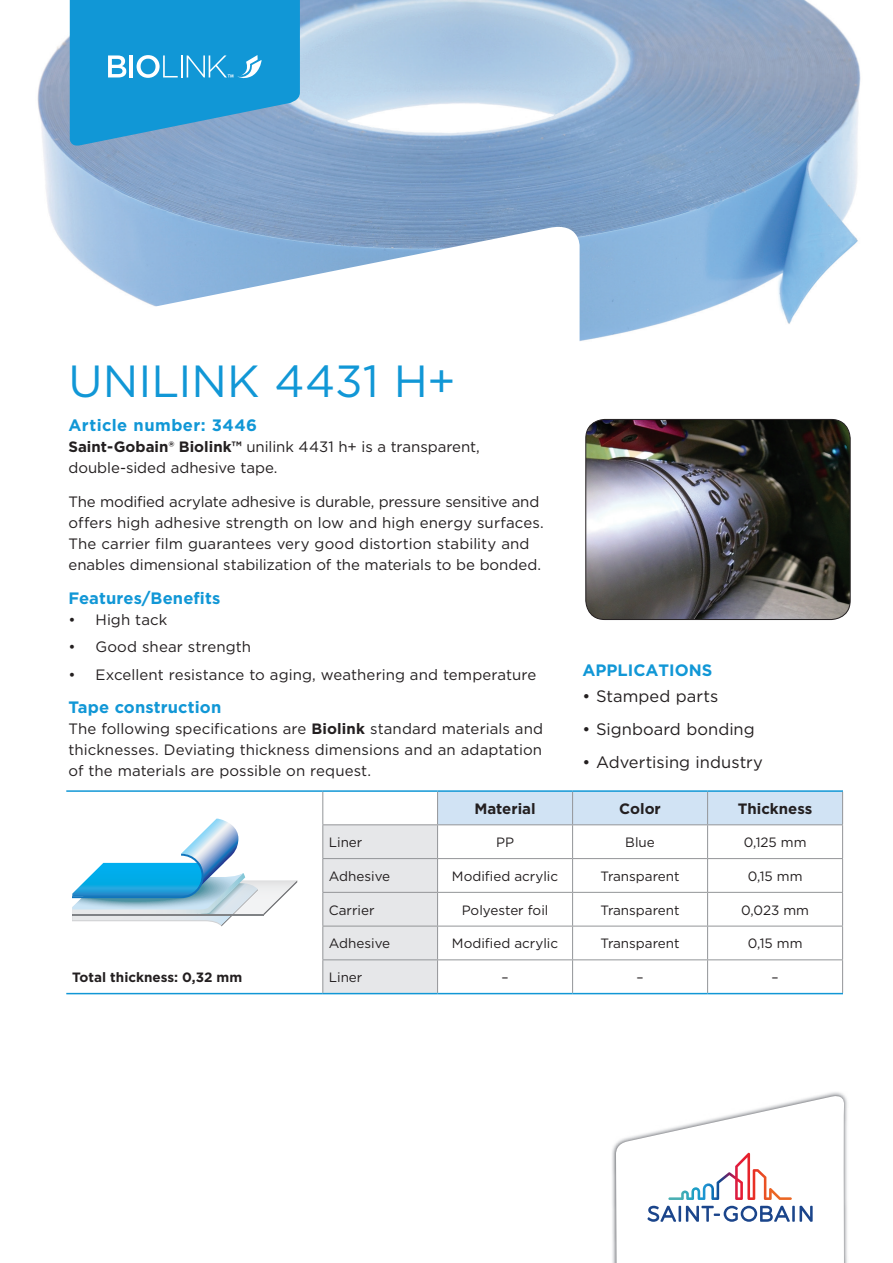
<style>
.page{position:relative;width:893px;height:1263px;background:#fff}
.page>*{position:absolute;margin:0;border:0;box-sizing:border-box;transform-origin:0 0}
.Heading_1{font:45px "Gotham";color:#1197d6}
.t1{font:16.5px "Gotham";letter-spacing:.005em;color:#231f20}
.Side_Panel_Copy{font:700 16.5px "Gotham";letter-spacing:.02em;color:#1197d6}
.SG_subhead_1{font:700 16.5px "Gotham";letter-spacing:.005em;color:#1197d6}
.Text{font:700 16.5px "Gotham";color:#1197d6}
.Side_Panel_Copy-2{font:15px/21px "Gotham";color:#231f20}
.t2{font:700 15px "Gotham";color:#231f20}
.t3{font:13.5px "Gotham";color:#231f20}
.t4{font:700 13.5px "Gotham";color:#231f20}
.s1{font-weight:700}
</style>
<div class="page">
<img style="left:612px;top:1097px;width:235px;height:166px">
<svg style="left:616px;top:1092px;width:229px;height:171px"></svg>
<img style="left:37px;top:0;width:824px;height:341px">
<svg style="left:37px;top:222px;width:543px;height:119px"></svg>
<svg style="left:70px;top:0;width:230px;height:147px;background:#2b9cd5"></svg>
<svg style="left:323px;top:792px;width:519px;height:201px"></svg>
<hr style="left:437px;top:960px;width:1px;height:33px;background:#939598">
<hr style="left:323px;top:993px;width:115px;height:1px;background:#1197d6">
<hr style="left:66px;top:790px;width:257px;height:2px;background:#1197d6">
<hr style="left:322px;top:792px;width:1px;height:32px;background:#939598">
<hr style="left:322px;top:960px;width:1px;height:33px;background:#939598">
<hr style="left:66px;top:993px;width:257px;height:1px;background:#1197d6">
<hr style="left:322px;top:824px;width:116px;height:1px;background:#939598">
<hr style="left:322px;top:825px;width:1px;height:33px;background:#939598">
<hr style="left:437px;top:825px;width:1px;height:33px;background:#939598">
<hr style="left:322px;top:858px;width:116px;height:1px;background:#939598">
<hr style="left:322px;top:859px;width:1px;height:33px;background:#939598">
<hr style="left:437px;top:859px;width:1px;height:33px;background:#939598">
<hr style="left:322px;top:892px;width:116px;height:1px;background:#939598">
<hr style="left:322px;top:893px;width:1px;height:33px;background:#939598">
<hr style="left:437px;top:893px;width:1px;height:33px;background:#939598">
<hr style="left:322px;top:926px;width:116px;height:1px;background:#939598">
<hr style="left:322px;top:926px;width:1px;height:33px;background:#939598">
<hr style="left:437px;top:926px;width:1px;height:33px;background:#939598">
<hr style="left:322px;top:959px;width:116px;height:1px;background:#939598">
<hr style="left:572px;top:792px;width:1px;height:32px;background:#939598">
<hr style="left:707px;top:792px;width:1px;height:32px;background:#939598">
<hr style="left:572px;top:825px;width:1px;height:33px;background:#939598">
<hr style="left:707px;top:825px;width:1px;height:33px;background:#939598">
<hr style="left:842px;top:825px;width:1px;height:33px;background:#939598">
<hr style="left:572px;top:859px;width:1px;height:33px;background:#939598">
<hr style="left:707px;top:859px;width:1px;height:33px;background:#939598">
<hr style="left:842px;top:859px;width:1px;height:33px;background:#939598">
<hr style="left:572px;top:893px;width:1px;height:33px;background:#939598">
<hr style="left:707px;top:893px;width:1px;height:33px;background:#939598">
<hr style="left:842px;top:893px;width:1px;height:33px;background:#939598">
<hr style="left:572px;top:926px;width:1px;height:33px;background:#939598">
<hr style="left:707px;top:926px;width:1px;height:33px;background:#939598">
<hr style="left:842px;top:926px;width:1px;height:33px;background:#939598">
<hr style="left:572px;top:960px;width:1px;height:33px;background:#939598">
<hr style="left:707px;top:960px;width:1px;height:33px;background:#939598">
<hr style="left:842px;top:960px;width:1px;height:33px;background:#939598">
<hr style="left:323px;top:790px;width:115px;height:2px;background:#1197d6">
<hr style="left:438px;top:790px;width:135px;height:2px;background:#1197d6">
<hr style="left:573px;top:790px;width:135px;height:2px;background:#1197d6">
<hr style="left:708px;top:790px;width:135px;height:2px;background:#1197d6">
<hr style="left:437px;top:792px;width:1px;height:32px;background:#939598">
<hr style="left:438px;top:824px;width:135px;height:1px;background:#939598">
<hr style="left:573px;top:824px;width:135px;height:1px;background:#939598">
<hr style="left:708px;top:824px;width:135px;height:1px;background:#939598">
<hr style="left:842px;top:792px;width:1px;height:32px;background:#939598">
<hr style="left:438px;top:858px;width:135px;height:1px;background:#939598">
<hr style="left:573px;top:858px;width:135px;height:1px;background:#939598">
<hr style="left:708px;top:858px;width:135px;height:1px;background:#939598">
<hr style="left:438px;top:993px;width:135px;height:1px;background:#1197d6">
<hr style="left:573px;top:993px;width:135px;height:1px;background:#1197d6">
<hr style="left:708px;top:993px;width:135px;height:1px;background:#1197d6">
<hr style="left:438px;top:892px;width:135px;height:1px;background:#939598">
<hr style="left:573px;top:892px;width:135px;height:1px;background:#939598">
<hr style="left:708px;top:892px;width:135px;height:1px;background:#939598">
<hr style="left:438px;top:926px;width:135px;height:1px;background:#939598">
<hr style="left:573px;top:926px;width:135px;height:1px;background:#939598">
<hr style="left:708px;top:926px;width:135px;height:1px;background:#939598">
<hr style="left:438px;top:959px;width:135px;height:1px;background:#939598">
<hr style="left:573px;top:959px;width:135px;height:1px;background:#939598">
<hr style="left:708px;top:959px;width:135px;height:1px;background:#939598">
<svg style="left:72px;top:818px;width:225px;height:108px"></svg>
<img style="left:586px;top:419px;width:264px;height:200px">
<div style="left:585px;top:419px;width:266px;height:201px;border:1px solid #231f20;border-radius:19px"></div>
<p class="Heading_1" style="left:68px;top:353px;width:389px">UNILINK 4431 H+</p>
<p class="Side_Panel_Copy" style="left:68px;top:414px;width:190px">Article number: 3446</p>
<p class="Side_Panel_Copy-2" style="left:68px;top:436px;width:413px"><span class="s1">Saint-Gobain® Biolink™</span> unilink 4431 h+ is a transparent, double-sided adhesive tape.</p>
<p class="Side_Panel_Copy-2" style="left:68px;top:491px;width:477px">The modified acrylate adhesive is durable, pressure sensitive and offers high adhesive strength on low and high energy surfaces.<br>The carrier film guarantees very good distortion stability and enables dimensional stabilization of the materials to be bonded.</p>
<p class="SG_subhead_1" style="left:68px;top:587px;width:153px">Features/Benefits</p>
<p class="Side_Panel_Copy-2" style="left:68px;top:608px;width:100px">• High tack</p>
<p class="Side_Panel_Copy-2" style="left:68px;top:636px;width:184px">• Good shear strength</p>
<p class="Side_Panel_Copy-2" style="left:68px;top:664px;width:469px">• Excellent resistance to aging, weathering and temperature</p>
<p class="Side_Panel_Copy" style="left:68px;top:697px;width:154px">Tape construction</p>
<p class="Side_Panel_Copy-2" style="left:68px;top:718px;width:476px;text-align:justify">The following specifications are <span class="s1">Biolink</span> standard materials and thicknesses. Deviating thickness dimensions and an adaptation of the materials are possible on request.</p>
<p class="t2" style="left:474px;top:799px;width:63px">Material</p>
<p class="t2" style="left:619px;top:799px;width:43px">Color</p>
<p class="t2" style="left:738px;top:799px;width:76px">Thickness</p>
<p class="t3" style="left:329px;top:834px;width:35px">Liner</p>
<p class="t3" style="left:496px;top:834px;width:20px">PP</p>
<p class="t3" style="left:625px;top:834px;width:31px">Blue</p>
<p class="t3" style="left:744px;top:834px;width:64px">0,125 mm</p>
<p class="t3" style="left:329px;top:867px;width:63px">Adhesive</p>
<p class="t3" style="left:452px;top:867px;width:108px">Modified acrylic</p>
<p class="t3" style="left:600px;top:867px;width:81px">Transparent</p>
<p class="t3" style="left:748px;top:867px;width:56px">0,15 mm</p>
<p class="t3" style="left:329px;top:901px;width:47px">Carrier</p>
<p class="t3" style="left:462px;top:901px;width:88px">Polyester foil</p>
<p class="t3" style="left:600px;top:901px;width:81px">Transparent</p>
<p class="t3" style="left:741px;top:901px;width:69px">0,023 mm</p>
<p class="t3" style="left:329px;top:935px;width:63px">Adhesive</p>
<p class="t3" style="left:452px;top:935px;width:108px">Modified acrylic</p>
<p class="t3" style="left:600px;top:935px;width:81px">Transparent</p>
<p class="t3" style="left:748px;top:935px;width:56px">0,15 mm</p>
<p class="t4" style="left:72px;top:968px;width:171px">Total thickness: 0,32 mm</p>
<p class="t3" style="left:329px;top:969px;width:35px">Liner</p>
<p class="t3" style="left:501px;top:969px;width:9px">–</p>
<p class="t3" style="left:636px;top:969px;width:9px">–</p>
<p class="t3" style="left:771px;top:969px;width:9px">–</p>
<p class="Text" style="left:582px;top:659px;width:131px">APPLICATIONS</p>
<p class="t1" style="left:582px;top:686px;width:137px">• Stamped parts</p>
<p class="t1" style="left:582px;top:719px;width:174px">• Signboard bonding</p>
<p class="t1" style="left:582px;top:752px;width:182px">• Advertising industry</p>
</div>
